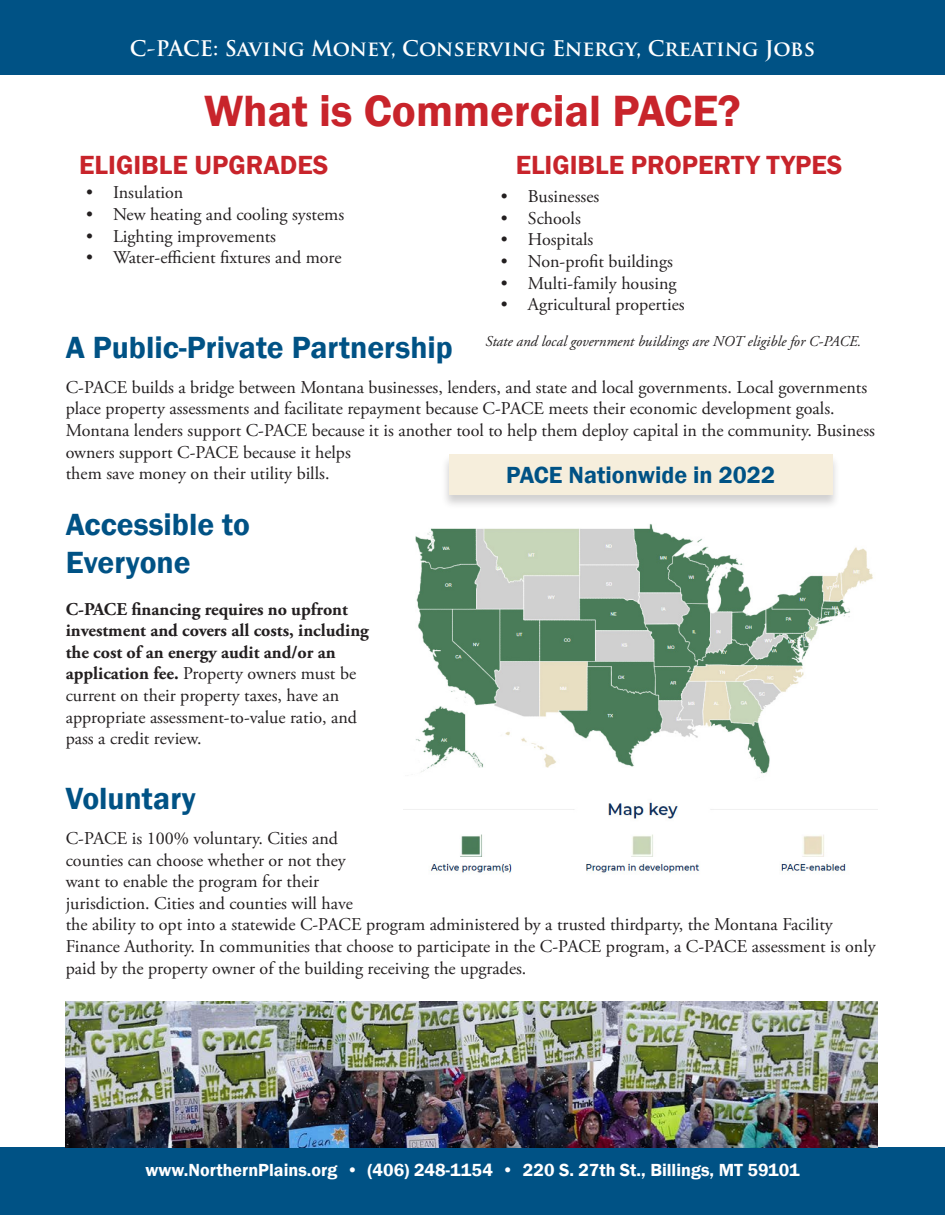
<style>
.page{position:relative;width:945px;height:1215px;background:#fff}
.page>*{position:absolute;margin:0;border:0;box-sizing:border-box;transform-origin:0 0}
.t1{font:600 45px "Franklin Gothic";color:#c8242b}
.t2{font:600 31.5px/37.8px "Franklin Gothic";color:#005285}
.t3{font:600 27px "Franklin Gothic";color:#c8242b}
.t4{font:600 24px "Franklin Gothic";color:#005285}
.t5{font:700 21px "Trajan Pro";color:#fff}
.t6{font:18px/21.6px "Adobe Garamond Pro";color:#231f20}
.t7{font:700 18px/21.6px "Adobe Garamond Pro";color:#231f20}
.Headline{font:600 18px "Franklin Gothic";color:#fff}
.t8{font:italic 15px "Adobe Garamond Pro";color:#231f20}
.s1{font-weight:400}
</style>
<div class="page">
<div style="left:0;top:0;width:945px;height:75px;background:#005285"></div>
<img style="left:404px;top:524px;width:474px;height:349px">
<div style="left:441px;top:453px;width:399px;height:56px;background:#231f20;opacity:.21"></div>
<div style="left:449px;top:454px;width:384px;height:41px;background:#f6eedc"></div>
<div style="left:0;top:1148px;width:945px;height:67px;background:#005285"></div>
<img style="left:66px;top:1002px;width:812px;height:146px">
<p class="t5" style="left:130px;top:36px;width:687px">C-PACE: Saving Money, Conserving Energy, Creating Jobs</p>
<p class="t1" style="left:204px;top:83px;width:538px">What is Commercial PACE?</p>
<p class="t3" style="left:79px;top:148px;width:251px">ELIGIBLE UPGRADES</p>
<p class="t6" style="left:86px;top:182px;width:99px">• Insulation</p>
<p class="t6" style="left:86px;top:204px;width:260px">• New heating and cooling systems</p>
<p class="t6" style="left:86px;top:226px;width:192px">• Lighting improvements</p>
<p class="t6" style="left:86px;top:247px;width:257px">• Water-efficient fixtures and more</p>
<p class="t3" style="left:516px;top:148px;width:328px">ELIGIBLE PROPERTY TYPES</p>
<p class="t6" style="left:501px;top:186px;width:100px">• Businesses</p>
<p class="t6" style="left:501px;top:208px;width:82px">• Schools</p>
<p class="t6" style="left:501px;top:229px;width:94px">• Hospitals</p>
<p class="t6" style="left:501px;top:251px;width:174px">• Non-profit buildings</p>
<p class="t6" style="left:501px;top:273px;width:177px">• Multi-family housing</p>
<p class="t6" style="left:501px;top:294px;width:185px">• Agricultural properties</p>
<p class="t8" style="left:486px;top:333px;width:377px">State and local government buildings are NOT eligible for C-PACE.</p>
<p class="t2" style="left:66px;top:329px;width:389px">A Public-Private Partnership</p>
<p class="t6" style="left:66px;top:377px;width:811px">C-PACE builds a bridge between Montana businesses, lenders, and state and local governments. Local governments place property assessments and facilitate repayment because C-PACE meets their economic development goals.<br>Montana lenders support C-PACE because it is another tool to help them deploy capital in the community. Business owners support C-PACE because it helps<br>them save money on their utility bills.</p>
<p class="t2" style="left:66px;top:506px;width:186px">Accessible to<br>Everyone</p>
<p class="t7" style="left:66px;top:598px;width:305px">C-PACE financing requires no upfront investment and covers all costs, including the cost of an energy audit and/or an application fee. <span class="s1">Property owners must be current on their property taxes, have an appropriate assessment-to-value ratio, and pass a credit review.</span></p>
<p class="t2" style="left:66px;top:780px;width:132px">Voluntary</p>
<p class="t6" style="left:66px;top:828px;width:811px">C-PACE is 100% voluntary. Cities and<br>counties can choose whether or not they<br>want to enable the program for their<br>jurisdiction. Cities and counties will have<br>the ability to opt into a statewide C-PACE program administered by a trusted thirdparty, the Montana Facility Finance Authority. In communities that choose to participate in the C-PACE program, a C-PACE assessment is only paid by the property owner of the building receiving the upgrades.</p>
<p class="t4" style="left:506px;top:460px;width:270px">PACE Nationwide in 2022</p>
<p class="Headline" style="left:145px;top:1159px;width:656px">www.NorthernPlains.org • (406) 248-1154 • 220 S. 27th St., Billings, MT 59101</p>
</div>
